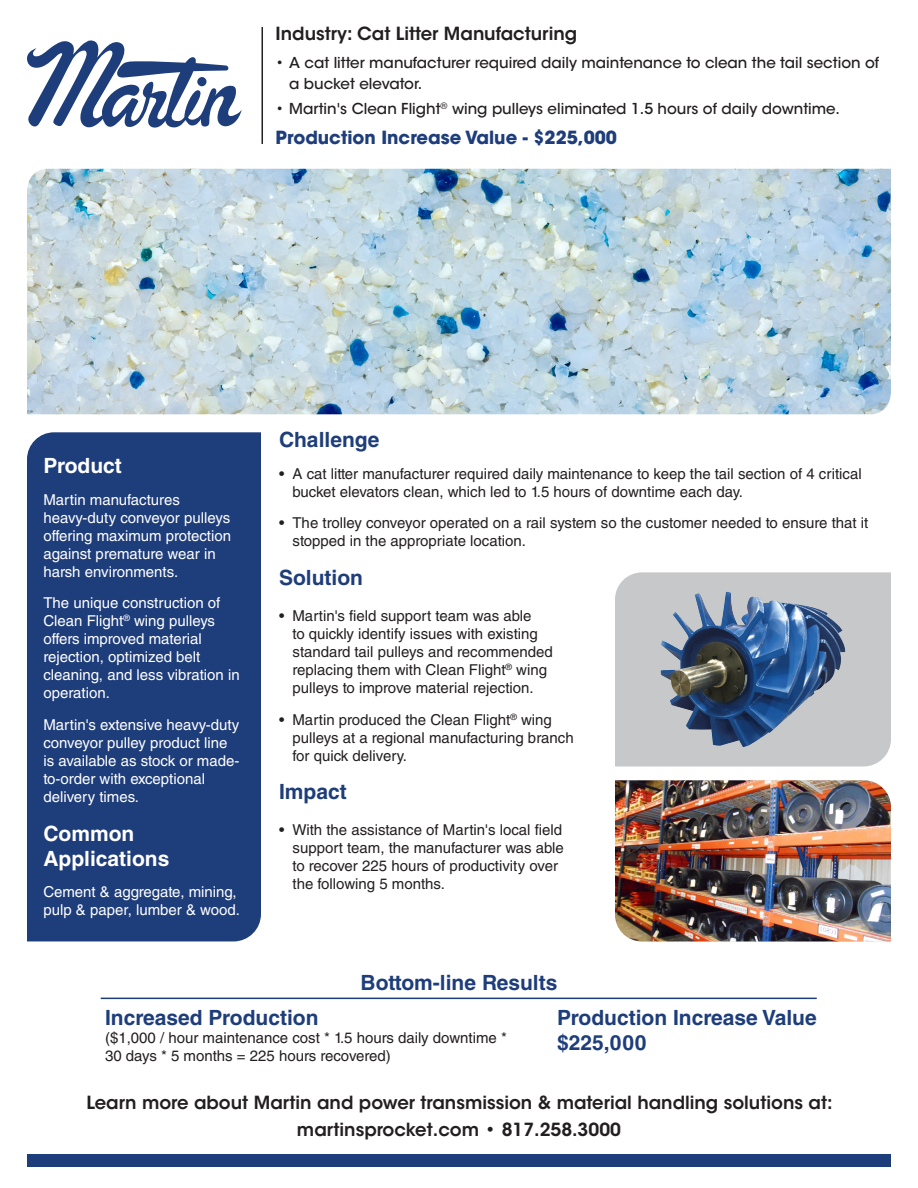
<style>
.page{position:relative;width:918px;height:1188px;background:#fff}
.page>*{position:absolute;margin:0;border:0;box-sizing:border-box;transform-origin:0 0}
.t1{font:700 21px "Helvetica LT Std";color:#1e3d7b}
.t2{font:700 21px/25.2px "Helvetica LT Std";color:#fff}
.t3{font:600 18px/27px "ITC Avant Garde Std";color:#231f20;text-align:center}
.t4{font:700 18px "ITC Avant Garde Std";color:#1e3d7b}
.t5{font:15px/18px "Helvetica LT Std";color:#231f20}
.t6{font:15px/18px "Helvetica LT Std";color:#fff}
.t7{font:500 15px/21px "ITC Avant Garde Std";color:#231f20}
</style>
<div class="page">
<svg style="left:27px;top:40px;width:215px;height:88px"></svg>
<hr style="left:262px;top:27px;width:1px;height:117px;background:#231f20">
<div style="left:27px;top:1154px;width:864px;height:12px;background:#1e3d7b"></div>
<div style="left:27px;top:432px;width:234px;height:509px;background:#1e3d7b"></div>
<div style="left:615px;top:572px;width:276px;height:195px;background:#c7c8ca"></div>
<img style="left:661px;top:592px;width:184px;height:155px">
<hr style="left:101px;top:998px;width:716px;height:1px;background:#1e3d7b">
<img style="left:27px;top:169px;width:864px;height:245px">
<img style="left:615px;top:780px;width:276px;height:161px">
<p class="t3" style="left:276px;top:20px;width:303px">Industry: Cat Litter Manufacturing</p>
<p class="t7" style="left:289px;top:52px;width:592px;text-indent:-14px">• A cat litter manufacturer required daily maintenance to clean the tail section of a bucket elevator.</p>
<p class="t7" style="left:276px;top:98px;width:566px">• Martin's Clean Flight<sup>®</sup> wing pulleys eliminated 1.5 hours of daily downtime.</p>
<p class="t4" style="left:276px;top:126px;width:343px">Production Increase Value - $225,000</p>
<p class="t2" style="left:43px;top:453px;width:80px">Product</p>
<p class="t6" style="left:43px;top:491px;width:189px">Martin manufactures heavy-duty conveyor pulleys offering maximum protection against premature wear in harsh environments.</p>
<p class="t6" style="left:43px;top:594px;width:198px">The unique construction of<br>Clean Flight<sup>®</sup> wing pulleys offers improved material rejection, optimized belt cleaning, and less vibration in operation.</p>
<p class="t6" style="left:43px;top:716px;width:197px">Martin's extensive heavy-duty conveyor pulley product line is available as stock or made&shy;to-order with exceptional delivery times.</p>
<p class="t2" style="left:43px;top:820px;width:128px">Common<br>Applications</p>
<p class="t6" style="left:43px;top:883px;width:198px">Cement &amp; aggregate, mining, pulp &amp; paper, lumber &amp; wood.</p>
<p class="t1" style="left:279px;top:427px;width:102px">Challenge</p>
<p class="t5" style="left:292px;top:465px;width:571px;text-indent:-14px">• A cat litter manufacturer required daily maintenance to keep the tail section of 4 critical bucket elevators clean, which led to 1.5 hours of downtime each day.</p>
<p class="t5" style="left:292px;top:514px;width:577px;text-indent:-14px">• The trolley conveyor operated on a rail system so the customer needed to ensure that it stopped in the appropriate location.</p>
<p class="t1" style="left:279px;top:565px;width:85px">Solution</p>
<p class="t5" style="left:292px;top:607px;width:262px;text-indent:-14px">• Martin's field support team was able<br>to quickly identify issues with existing standard tail pulleys and recommended replacing them with Clean Flight<sup>®</sup> wing pulleys to improve material rejection.</p>
<p class="t5" style="left:292px;top:710px;width:283px;text-indent:-14px">• Martin produced the Clean Flight<sup>®</sup> wing pulleys at a regional manufacturing branch for quick delivery.</p>
<p class="t1" style="left:279px;top:779px;width:69px">Impact</p>
<p class="t5" style="left:292px;top:821px;width:273px;text-indent:-14px">• With the assistance of Martin's local field support team, the manufacturer was able to recover 225 hours of productivity over the following 5 months.</p>
<p class="t1" style="left:361px;top:969px;width:198px">Bottom-line Results</p>
<p class="t1" style="left:105px;top:1005px;width:215px">Increased Production</p>
<p class="t5" style="left:105px;top:1029px;width:403px">($1,000 / hour maintenance cost * 1.5 hours daily downtime *<br>30 days * 5 months = 225 hours recovered)</p>
<p class="t1" style="left:557px;top:1005px;width:261px">Production Increase Value</p>
<p class="t1" style="left:557px;top:1030px;width:91px">$225,000</p>
<p class="t3" style="left:86px;top:1089px;width:748px">Learn more about Martin and power transmission &amp; material handling solutions at: martinsprocket.com • 817.258.3000</p>
</div>
